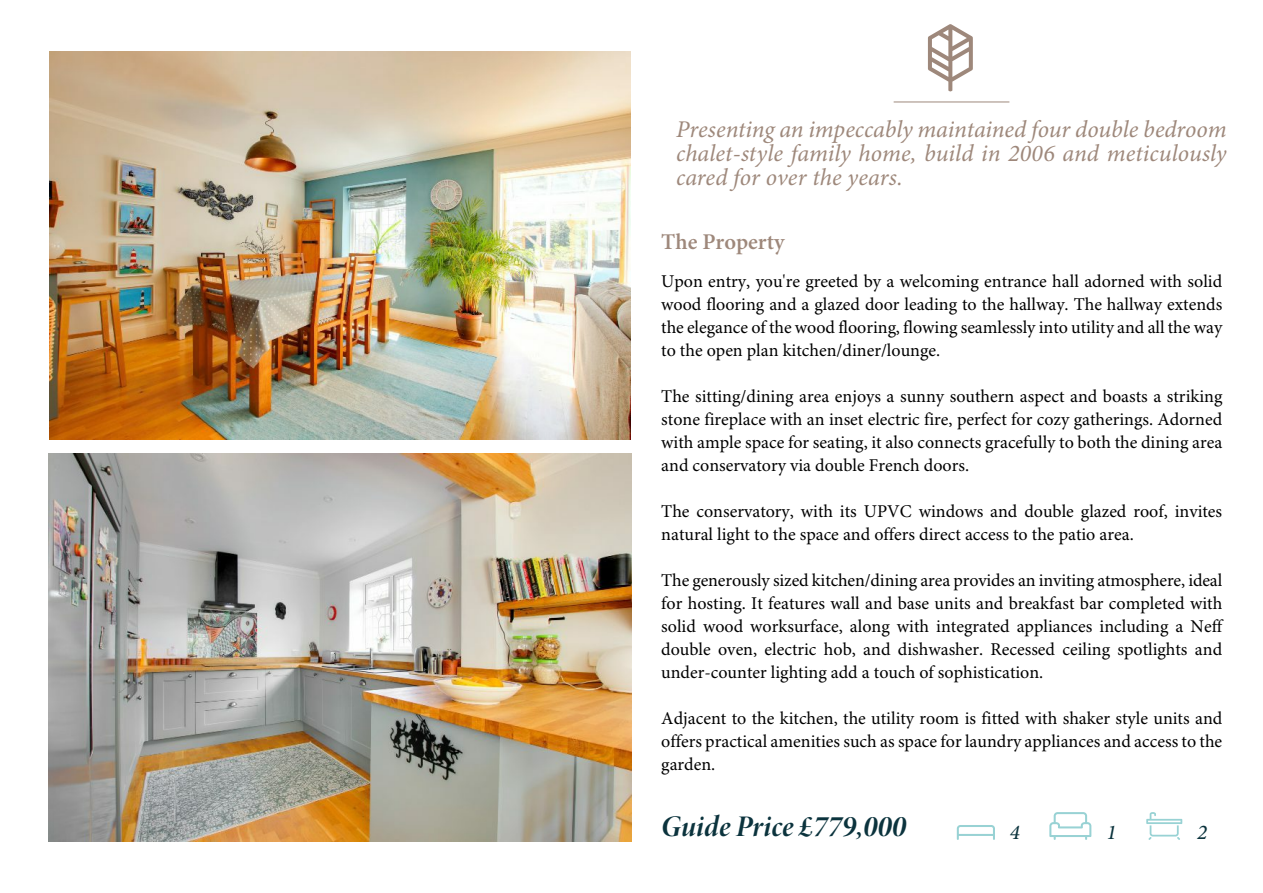
<style>
.page{position:relative;width:1263px;height:893px;background:#fff}
.page>*{position:absolute;margin:0;border:0;box-sizing:border-box;transform-origin:0 0}
.t1{font:30px "Minion Pro Bold It Disp";color:#0b333d}
.t2{font:italic 24px/24px "Minion Pro";color:#9e887b;text-align:justify}
.t3{font:600 22.5px "Minion Pro";color:#9e887b}
.t4{font:italic 500 21px "Minion Pro";color:#0b333d}
.t5{font:18px/23px "Minion Pro";color:#000;text-align:justify}
</style>
<div class="page">
<svg style="left:1146px;top:812px;width:36px;height:28px"></svg>
<svg style="left:1049px;top:812px;width:42px;height:28px"></svg>
<svg style="left:957px;top:825px;width:38px;height:15px"></svg>
<hr style="left:958px;top:834px;width:36px;height:2px;background:#98d2d4">
<hr style="left:894px;top:102px;width:115px;height:1px;background:#9e887b">
<svg style="left:928px;top:24px;width:45px;height:67px"></svg>
<img style="left:49px;top:51px;width:582px;height:388px">
<img style="left:48px;top:454px;width:583px;height:388px">
<h2 class="t2" style="left:676px;top:119px;width:552px">Presenting an impeccably maintained four double bedroom chalet-style family home, build in 2006 and meticulously cared for over the years.</h2>
<p class="t3" style="left:661px;top:233px;width:125px">The Property</p>
<p class="t5" style="left:661px;top:271px;width:563px">Upon entry, you're greeted by a welcoming entrance hall adorned with solid wood flooring and a glazed door leading to the hallway. The hallway extends the elegance of the wood flooring, flowing seamlessly into utility and all the way to the open plan kitchen/diner/lounge.</p>
<p class="t5" style="left:661px;top:386px;width:563px">The sitting/dining area enjoys a sunny southern aspect and boasts a striking stone fireplace with an inset electric fire, perfect for cozy gatherings. Adorned with ample space for seating, it also connects gracefully to both the dining area and conservatory via double French doors.</p>
<p class="t5" style="left:661px;top:501px;width:562px">The conservatory, with its UPVC windows and double glazed roof, invites natural light to the space and offers direct access to the patio area.</p>
<p class="t5" style="left:661px;top:570px;width:563px">The generously sized kitchen/dining area provides an inviting atmosphere, ideal for hosting. It features wall and base units and breakfast bar completed with solid wood worksurface, along with integrated appliances including a Neff double oven, electric hob, and dishwasher. Recessed ceiling spotlights and under-counter lighting add a touch of sophistication.</p>
<p class="t5" style="left:661px;top:708px;width:563px">Adjacent to the kitchen, the utility room is fitted with shaker style units and offers practical amenities such as space for laundry appliances and access to the garden.</p>
<h1 class="t1" style="left:661px;top:814px;width:246px">Guide Price £779,000</h1>
<p class="t4" style="left:1010px;top:824px;width:12px">4</p>
<p class="t4" style="left:1106px;top:824px;width:12px">1</p>
<p class="t4" style="left:1197px;top:824px;width:12px">2</p>
</div>
